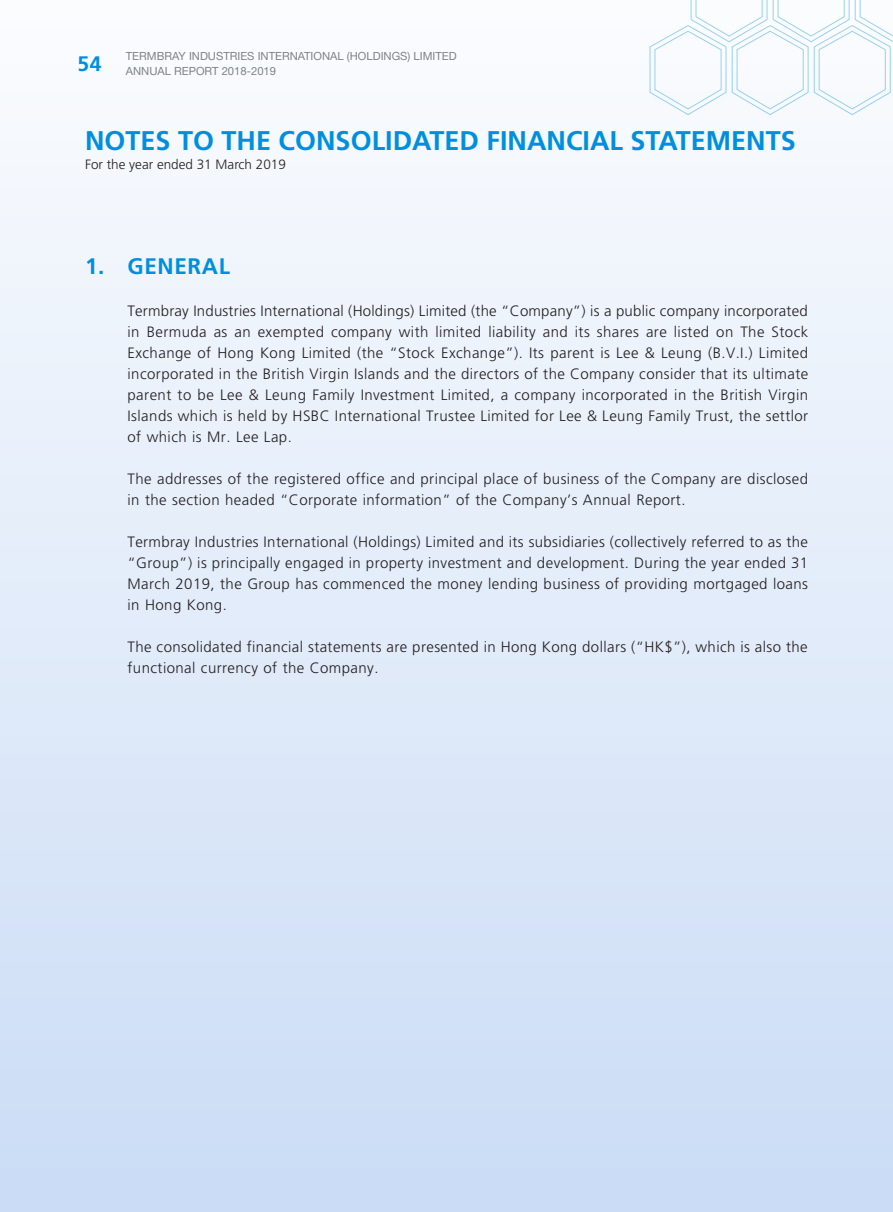
<style>
.page{position:relative;width:893px;height:1212px;background:#fff}
.page>*{position:absolute;margin:0;border:0;box-sizing:border-box;transform-origin:0 0}
.t1{font:700 27px "Frutiger LT Std";color:#008fde}
.t2{font:700 22.5px "Frutiger LT Std";letter-spacing:.03em;color:#008fde}
.t3{font:700 21px "Frutiger LT Std";color:#008fde}
.t4{font:300 15px/21px "Frutiger LT Std";letter-spacing:.03em;color:#231f20;text-align:justify}
.t5{font:300 13.5px "Frutiger LT Std";color:#231f20}
.t6{font:11.25px/15px "Helvetica Neue LT Std";color:#808285}
</style>
<div class="page">
<div style="left:0;top:0;width:893px;height:1212px;background:linear-gradient(to bottom,#fbfcfe,#cadcf6)"></div>
<div style="left:122px;top:48px;width:338px;height:31px;background:#fff"></div>
<svg style="left:649px;top:0;width:244px;height:116px"></svg>
<h3 class="t3" style="left:77px;top:51px;width:25px">54</h3>
<p class="t6" style="left:126px;top:49px;width:332px">TERMBRAY INDUSTRIES INTERNATIONAL (HOLDINGS) LIMITED<br>ANNUAL REPORT 2018-2019</p>
<h1 class="t1" style="left:85px;top:125px;width:712px">NOTES TO THE CONSOLIDATED FINANCIAL STATEMENTS</h1>
<p class="t5" style="left:85px;top:156px;width:202px">For the year ended 31 March 2019</p>
<h2 class="t2" style="left:85px;top:253px;width:147px">1. GENERAL</h2>
<p class="t4" style="left:128px;top:300px;width:682px">Termbray Industries International (Holdings) Limited (the “Company”) is a public company incorporated in Bermuda as an exempted company with limited liability and its shares are listed on The Stock Exchange of Hong Kong Limited (the “Stock Exchange”). Its parent is Lee &amp; Leung (B.V.I.) Limited incorporated in the British Virgin Islands and the directors of the Company consider that its ultimate parent to be Lee &amp; Leung Family Investment Limited, a company incorporated in the British Virgin Islands which is held by HSBC International Trustee Limited for Lee &amp; Leung Family Trust, the settlor of which is Mr. Lee Lap.</p>
<p class="t4" style="left:128px;top:468px;width:682px">The addresses of the registered office and principal place of business of the Company are disclosed in the section headed “Corporate information” of the Company’s Annual Report.</p>
<p class="t4" style="left:128px;top:531px;width:682px">Termbray Industries International (Holdings) Limited and its subsidiaries (collectively referred to as the “Group”) is principally engaged in property investment and development. During the year ended 31<br>March 2019, the Group has commenced the money lending business of providing mortgaged loans in Hong Kong.</p>
<p class="t4" style="left:128px;top:636px;width:682px">The consolidated financial statements are presented in Hong Kong dollars (“HK$”), which is also the functional currency of the Company.</p>
</div>
